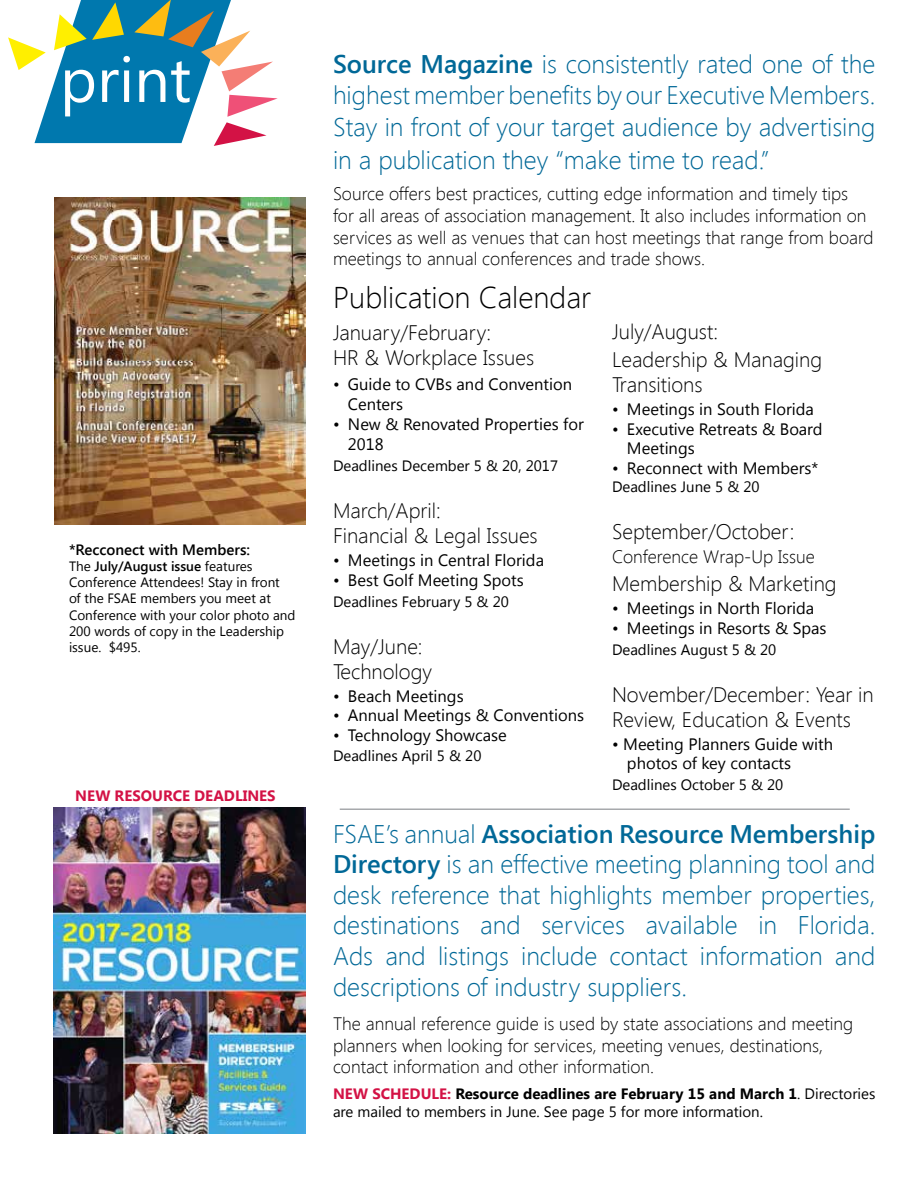
<style>
.page{position:relative;width:918px;height:1188px;background:#fff}
.page>*{position:absolute;margin:0;border:0;box-sizing:border-box;transform-origin:0 0}
.t1{font:63px "Segoe UI";color:#fff}
.t2{font:300 30px "Segoe UI";color:#000}
.t3{font:300 25.5px/30.6px "Segoe UI";color:#006897;text-align:justify}
.t4{font:300 21px/25.2px "Segoe UI";color:#000}
.t5{font:300 18px/21.6px "Segoe UI";color:#000}
.t6{font:16.5px/19.8px "Segoe UI";color:#000}
.t7{font:15px/18px "Segoe UI";color:#000}
.t8{font:600 15px "Segoe UI";color:#000}
.t9{font:700 15px "Segoe UI";color:#d31245}
.t10{font:13.5px/16.2px "Segoe UI";color:#000}
.s1{font-weight:600}
.s2{font-weight:700;color:#d31245}
.s3{font-weight:700}
</style>
<div class="page">
<hr style="left:340px;top:808px;width:510px;height:2px;background:#a7a9ac">
<svg style="left:8px;top:0;width:270px;height:146px"></svg>
<img style="left:53px;top:807px;width:253px;height:327px">
<img style="left:54px;top:198px;width:252px;height:327px">
<h1 class="t1" style="left:60px;top:36px;width:133px">print</h1>
<p class="t8" style="left:69px;top:539px;width:183px">*Recconect with Members:</p>
<p class="t10" style="left:69px;top:558px;width:228px">The <span class="s1">July/August issue</span> features<br>Conference Attendees! Stay in front<br>of the FSAE members you meet at<br>Conference with your color photo and<br>200 words of copy in the Leadership issue. $495.</p>
<p class="t9" style="left:75px;top:785px;width:202px">NEW RESOURCE DEADLINES</p>
<p class="t3" style="left:333px;top:47px;width:544px;line-height:32px"><span class="s1">Source Magazine</span> is consistently rated one of the highest member benefits by our Executive Members.<br>Stay in front of your target audience by advertising in a publication they “make time to read.”</p>
<p class="t5" style="left:333px;top:183px;width:542px">Source offers best practices, cutting edge information and timely tips<br>for all areas of association management. It also includes information on services as well as venues that can host meetings that range from board meetings to annual conferences and trade shows.</p>
<p class="t2" style="left:333px;top:276px;width:260px">Publication Calendar</p>
<p class="t4" style="left:612px;top:317px;width:212px;line-height:27.9px">July/August:<br>Leadership &amp; Managing</p>
<p class="t4" style="left:612px;top:372px;width:92px">Transitions</p>
<p class="t6" style="left:612px;top:398px;width:203px">• Meetings in South Florida</p>
<p class="t6" style="left:627px;top:418px;width:197px;text-indent:-15px">• Executive Retreats &amp; Board<br>Meetings</p>
<p class="t6" style="left:612px;top:458px;width:208px">• Reconnect with Members*</p>
<p class="t7" style="left:612px;top:477px;width:149px">Deadlines June 5 &amp; 20</p>
<p class="t4" style="left:612px;top:518px;width:184px">September/October:</p>
<p class="t5" style="left:612px;top:546px;width:204px">Conference Wrap-Up Issue</p>
<p class="t4" style="left:612px;top:571px;width:226px">Membership &amp; Marketing</p>
<p class="t6" style="left:612px;top:597px;width:204px">• Meetings in North Florida</p>
<p class="t6" style="left:612px;top:617px;width:216px">• Meetings in Resorts &amp; Spas</p>
<p class="t7" style="left:612px;top:640px;width:166px">Deadlines August 5 &amp; 20</p>
<p class="t4" style="left:612px;top:681px;width:263px">November/December: Year in<br>Review, Education &amp; Events</p>
<p class="t6" style="left:627px;top:733px;width:208px;text-indent:-15px">• Meeting Planners Guide with photos of key contacts</p>
<p class="t7" style="left:612px;top:775px;width:173px">Deadlines October 5 &amp; 20</p>
<p class="t3" style="left:333px;top:817px;width:544px">FSAE’s annual <span class="s1">Association Resource Membership Directory</span> is an effective meeting planning tool and desk reference that highlights member properties, destinations and services available in Florida.<br>Ads and listings include contact information and descriptions of industry suppliers.</p>
<p class="t5" style="left:333px;top:1012px;width:522px">The annual reference guide is used by state associations and meeting planners when looking for services, meeting venues, destinations, contact information and other information.</p>
<p class="t7" style="left:333px;top:1084px;width:544px"><span class="s2">NEW SCHEDULE:</span> <span class="s3">Resource deadlines are February 15 and March 1</span>. Directories are mailed to members in June. See page 5 for more information.</p>
<p class="t4" style="left:333px;top:319px;width:203px">January/February:<br>HR &amp; Workplace Issues</p>
<p class="t6" style="left:348px;top:374px;width:226px;text-indent:-15px">• Guide to CVBs and Convention<br>Centers</p>
<p class="t6" style="left:348px;top:413px;width:237px;text-indent:-15px">• New &amp; Renovated Properties for<br>2018</p>
<p class="t7" style="left:333px;top:456px;width:227px">Deadlines December 5 &amp; 20, 2017</p>
<p class="t4" style="left:333px;top:497px;width:206px">March/April:<br>Financial &amp; Legal Issues</p>
<p class="t6" style="left:333px;top:549px;width:213px">• Meetings in Central Florida</p>
<p class="t6" style="left:333px;top:569px;width:192px">• Best Golf Meeting Spots</p>
<p class="t7" style="left:333px;top:592px;width:177px">Deadlines February 5 &amp; 20</p>
<p class="t4" style="left:333px;top:633px;width:100px">May/June:<br>Technology</p>
<p class="t6" style="left:333px;top:685px;width:132px">• Beach Meetings</p>
<p class="t6" style="left:333px;top:705px;width:253px">• Annual Meetings &amp; Conventions</p>
<p class="t6" style="left:333px;top:725px;width:175px">• Technology Showcase</p>
<p class="t7" style="left:333px;top:746px;width:150px">Deadlines April 5 &amp; 20</p>
</div>
